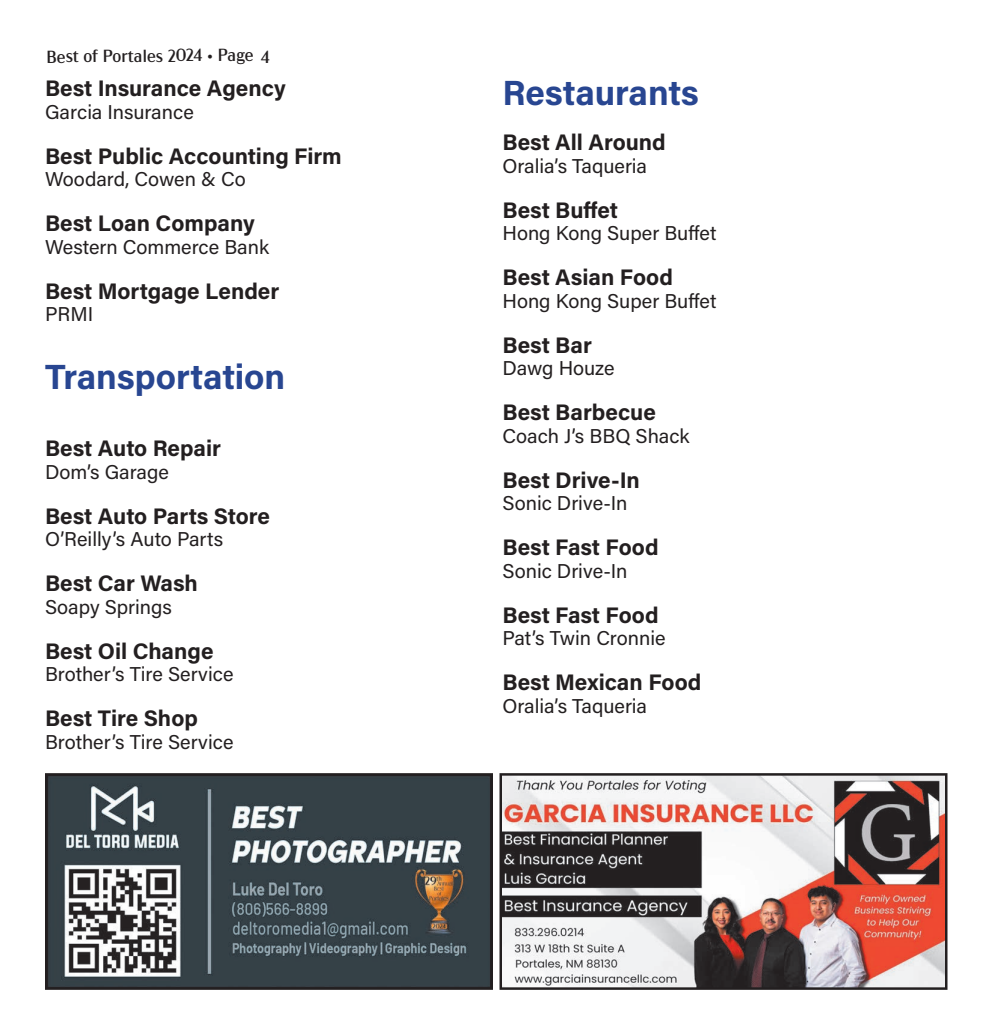
<style>
.page{position:relative;width:990px;height:1035px;background:#fff}
.page>*{position:absolute;margin:0;border:0;box-sizing:border-box;transform-origin:0 0}
.t1{font:700 35px "Acumin Pro";letter-spacing:-.005em;color:#284691}
.t2{font:700 22.5px "Acumin Pro";color:#231f20}
.t3{font:20px "Acumin Pro";color:#231f20}
.t4{font:17.5px "Acme Gothic";color:#231f20}
</style>
<div class="page">
<img style="left:48px;top:776px;width:442px;height:211px">
<div style="left:45px;top:773px;width:448px;height:217px;border:2px solid #231f20"></div>
<img style="left:503px;top:776px;width:442px;height:211px">
<div style="left:500px;top:773px;width:448px;height:217px;border:2px solid #231f20"></div>
<p class="t4" style="left:46px;top:45px;width:209px;rotate:-1deg">Best of Portales 2024 • Page</p>
<p class="t4" style="left:261px;top:44px;width:10px">4</p>
<p class="t2" style="left:45px;top:72px;width:242px">Best Insurance Agency</p>
<p class="t3" style="left:45px;top:98px;width:150px">Garcia Insurance</p>
<p class="t2" style="left:45px;top:140px;width:298px">Best Public Accounting Firm</p>
<p class="t3" style="left:45px;top:165px;width:202px">Woodard, Cowen &amp; Co</p>
<p class="t2" style="left:45px;top:207px;width:211px">Best Loan Company</p>
<p class="t3" style="left:45px;top:233px;width:226px">Western Commerce Bank</p>
<p class="t2" style="left:45px;top:275px;width:236px">Best Mortgage Lender</p>
<p class="t3" style="left:45px;top:300px;width:50px">PRMI</p>
<h1 class="t1" style="left:45px;top:352px;width:242px">Transportation</h1>
<p class="t2" style="left:45px;top:432px;width:178px">Best Auto Repair</p>
<p class="t3" style="left:45px;top:458px;width:125px">Dom’s Garage</p>
<p class="t2" style="left:45px;top:500px;width:227px">Best Auto Parts Store</p>
<p class="t3" style="left:45px;top:525px;width:180px">O’Reilly’s Auto Parts</p>
<p class="t2" style="left:45px;top:567px;width:154px">Best Car Wash</p>
<p class="t3" style="left:45px;top:593px;width:128px">Soapy Springs</p>
<p class="t2" style="left:45px;top:635px;width:170px">Best Oil Change</p>
<p class="t3" style="left:45px;top:660px;width:190px">Brother’s Tire Service</p>
<p class="t2" style="left:45px;top:702px;width:154px">Best Tire Shop</p>
<p class="t3" style="left:45px;top:728px;width:190px">Brother’s Tire Service</p>
<h1 class="t1" style="left:502px;top:68px;width:198px">Restaurants</h1>
<p class="t2" style="left:502px;top:127px;width:165px">Best All Around</p>
<p class="t3" style="left:502px;top:152px;width:146px">Oralia’s Taqueria</p>
<p class="t2" style="left:502px;top:194px;width:117px">Best Buffet</p>
<p class="t3" style="left:502px;top:219px;width:215px">Hong Kong Super Buffet</p>
<p class="t2" style="left:502px;top:262px;width:172px">Best Asian Food</p>
<p class="t3" style="left:502px;top:287px;width:215px">Hong Kong Super Buffet</p>
<p class="t2" style="left:502px;top:329px;width:91px">Best Bar</p>
<p class="t3" style="left:502px;top:354px;width:114px">Dawg Houze</p>
<p class="t2" style="left:502px;top:397px;width:155px">Best Barbecue</p>
<p class="t3" style="left:502px;top:422px;width:189px">Coach J’s BBQ Shack</p>
<p class="t2" style="left:502px;top:464px;width:139px">Best Drive-In</p>
<p class="t3" style="left:502px;top:489px;width:127px">Sonic Drive-In</p>
<p class="t2" style="left:502px;top:532px;width:158px">Best Fast Food</p>
<p class="t3" style="left:502px;top:557px;width:127px">Sonic Drive-In</p>
<p class="t2" style="left:502px;top:599px;width:158px">Best Fast Food</p>
<p class="t3" style="left:502px;top:624px;width:165px">Pat’s Twin Cronnie</p>
<p class="t2" style="left:502px;top:667px;width:200px">Best Mexican Food</p>
<p class="t3" style="left:502px;top:692px;width:146px">Oralia’s Taqueria</p>
</div>
